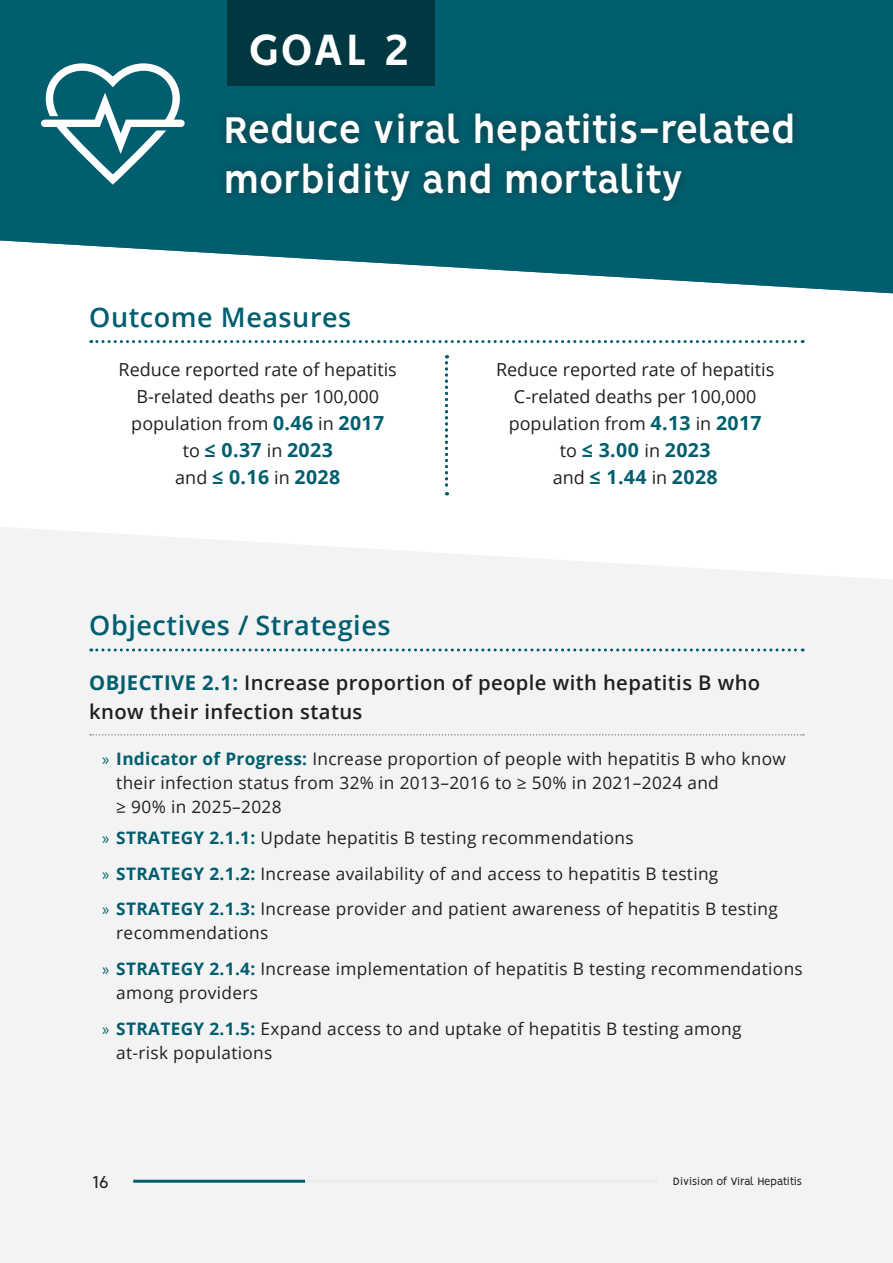
<style>
.page{position:relative;width:893px;height:1263px;background:#fff}
.page>*{position:absolute;margin:0;border:0;box-sizing:border-box;transform-origin:0 0}
.t1{font:700 49.5px "Vision";color:#fff}
.t2{font:700 42px/49.5px "Vision";letter-spacing:-.02em;color:#fff}
.t3{font:600 27px "Open Sans";letter-spacing:.02em;color:#005e6e}
.t4{font:600 20.25px/28.5px "Open Sans";letter-spacing:.02em;color:#231f20}
.t5{font:700 19.5px/27px "Open Sans";letter-spacing:.02em;color:#005e6e;text-align:center}
.t6{font:19.5px "Vision";color:#231f20}
.t7{font:18px/27px "Open Sans";color:#231f20;text-align:center}
.t8{font:17.25px/35.8px "Open Sans";letter-spacing:.02em;color:#231f20}
.t9{font:12px "Vision";letter-spacing:-.025em;color:#231f20}
.s1{font-weight:700;font-size:19.5px;color:#005e6e}
.s2{font-weight:400;font-size:18px;color:#231f20}
.s3{font-weight:700;color:#005e6e}
.s4{font-family:"Myriad Pro";color:#005e6e}
</style>
<div class="page">
<svg style="left:0;top:0;width:893px;height:293px;background:#247482"></svg>
<div style="left:0;top:527px;width:893px;height:736px;background:#f3f3f4"></div>
<div style="left:227px;top:0;width:207px;height:86px;background:#003740"></div>
<hr style="left:133px;top:1180px;width:172px;height:3px;background:#005e6e">
<hr style="left:305px;top:1180px;width:352px;height:3px;background:#e9eaeb">
<svg style="left:40px;top:62px;width:146px;height:124px"></svg>
<div style="left:217px;top:104px;width:585px;height:106px;background:#231f20;opacity:.5"></div>
<svg style="left:91px;top:340px;width:712px;height:3px"></svg>
<svg style="left:445px;top:355px;width:3px;height:140px"></svg>
<svg style="left:91px;top:648px;width:712px;height:3px"></svg>
<svg style="left:90px;top:734px;width:714px;height:2px"></svg>
<h1 class="t1" style="left:248px;top:20px;width:163px">GOAL 2</h1>
<h2 class="t2" style="left:223px;top:105px;width:573px">Reduce viral hepatitis-related morbidity and mortality</h2>
<h3 class="t3" style="left:89px;top:298px;width:264px">Outcome Measures</h3>
<p class="t7" style="left:119px;top:355px;width:280px">Reduce reported rate of hepatitis<br>B-related deaths per 100,000 population from <span class="s1">0.46</span> in <span class="s1">2017</span></p>
<p class="t5" style="left:175px;top:436px;width:166px"><span class="s2">to</span> ≤ 0.37 <span class="s2">in</span> 2023 <span class="s2">and</span> ≤ 0.16 <span class="s2">in</span> 2028</p>
<p class="t7" style="left:496px;top:355px;width:280px">Reduce reported rate of hepatitis<br>C-related deaths per 100,000 population from <span class="s1">4.13</span> in <span class="s1">2017</span></p>
<p class="t5" style="left:553px;top:436px;width:166px"><span class="s2">to</span> ≤ 3.00 <span class="s2">in</span> 2023 <span class="s2">and</span> ≤ 1.44 <span class="s2">in</span> 2028</p>
<h3 class="t3" style="left:89px;top:607px;width:303px">Objectives / Strategies</h3>
<p class="t4" style="left:89px;top:668px;width:672px"><span class="s3">OBJECTIVE 2.1:</span> Increase proportion of people with hepatitis B who know their infection status</p>
<p class="t8" style="left:116px;top:746px;width:671px;line-height:24px;text-indent:-14px"><span class="s4">»</span> <span class="s3">Indicator of Progress:</span> Increase proportion of people with hepatitis B who know their infection status from 32% in 2013–2016 to ≥ 50% in 2021–2024 and<br>≥ 90% in 2025–2028</p>
<p class="t8" style="left:102px;top:819px;width:677px"><span class="s4">»</span> <span class="s3">STRATEGY 2.1.1:</span> Update hepatitis B testing recommendations<br><span class="s4">»</span> <span class="s3">STRATEGY 2.1.2:</span> Increase availability of and access to hepatitis B testing<br><span class="s4">»</span> <span class="s3">STRATEGY 2.1.3:</span> Increase provider and patient awareness of hepatitis B testing</p>
<p class="t8" style="left:102px;top:915px;width:702px;text-indent:14px">recommendations<br><span class="s4">»</span> <span class="s3">STRATEGY 2.1.4:</span> Increase implementation of hepatitis B testing recommendations</p>
<p class="t8" style="left:102px;top:975px;width:641px;text-indent:14px">among providers<br><span class="s4">»</span> <span class="s3">STRATEGY 2.1.5:</span> Expand access to and uptake of hepatitis B testing among</p>
<p class="t8" style="left:116px;top:1034px;width:158px">at-risk populations</p>
<p class="t6" style="left:92px;top:1170px;width:19px">16</p>
<p class="t9" style="left:673px;top:1175px;width:130px">Division of Viral Hepatitis</p>
</div>
